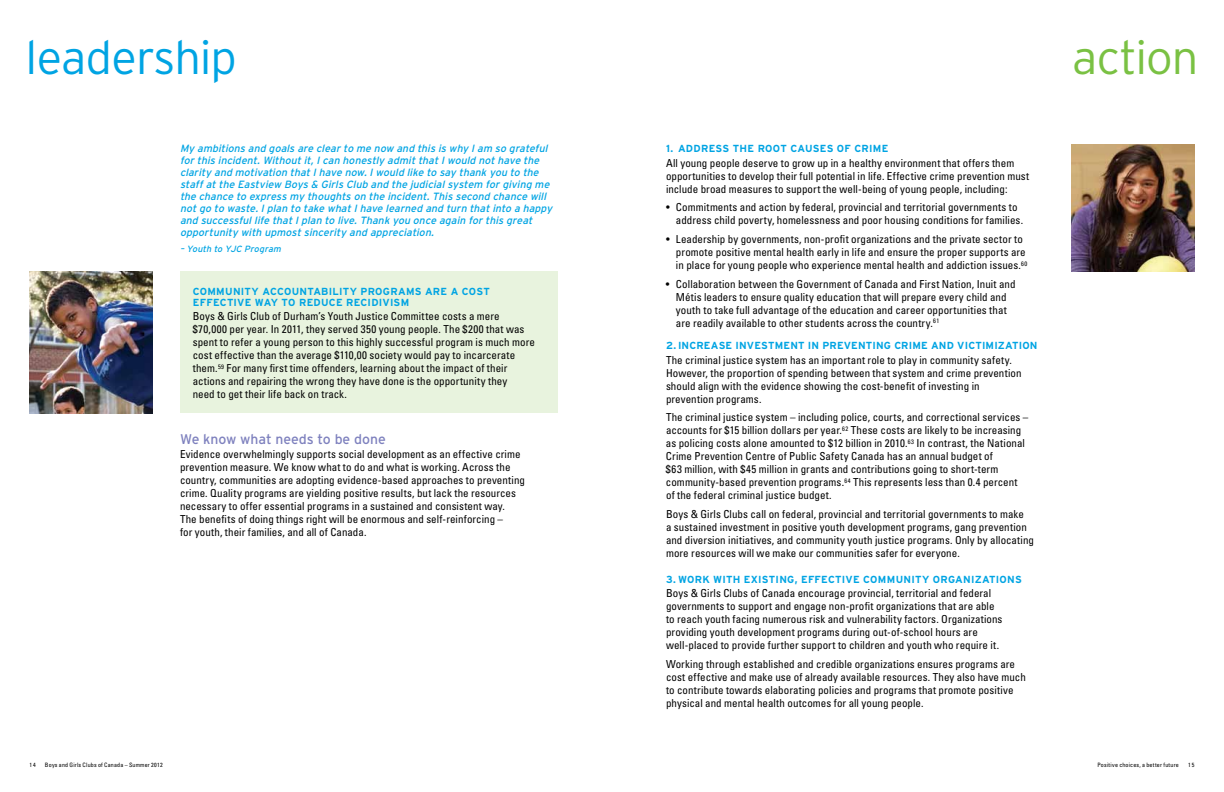
<style>
.page{position:relative;width:1224px;height:792px;background:#fff}
.page>*{position:absolute;margin:0;border:0;box-sizing:border-box;transform-origin:0 0}
.t1{font:300 47px "Interstate";letter-spacing:-.02em;color:#00a4e3}
.t2{font:300 47px "Interstate";letter-spacing:-.02em;color:#7ac143}
.t3{font:14px "Interstate";letter-spacing:-.005em;color:#7e81be}
.t4{font:condensed 11px/13px "Univers";letter-spacing:.005em;color:#000}
.t5{font:italic 10.5px/12px "Interstate";color:#00a4e3}
.t6{font:700 10.2px/11px "Interstate";letter-spacing:.02em;color:#00a4e3}
.t7{font:italic 9px "Interstate";color:#00a4e3}
.t8{font:condensed 6px "Univers";letter-spacing:.03em;color:#000}
</style>
<div class="page">
<div style="left:180px;top:272px;width:378px;height:141px;background:#e8f3de"></div>
<img style="left:29px;top:272px;width:123px;height:141px">
<img style="left:1072px;top:144px;width:123px;height:127px">
<h1 class="t1" style="left:26px;top:31px;width:213px">leadership</h1>
<h1 class="t2" style="left:1072px;top:31px;width:128px">action</h1>
<p class="t5" style="left:180px;top:143px;width:376px">My ambitions and goals are clearto me now and this is why I am so grateful forthis incident.Withoutit,I can honestly admitthatI would nothave the clarity and motivation thatI have now.I would like to say thank you to the staffatthe Eastview Boys &amp; Girls Club and the judicialsystem forgiving me the chance to express my thoughts on the incident.This second chance will notgo to waste.I plan to take whatI have learned and turn thatinto a happy and successfullife thatI plan to live.Thank you once again forthis great opportunity with upmostsincerity and appreciation.</p>
<p class="t7" style="left:180px;top:244px;width:105px">– Youth to YJC Program</p>
<p class="t6" style="left:193px;top:286px;width:299px">COMMUNITY ACCOUNTABILITY PROGRAMS ARE A COST<br>EFFECTIVE WAY TO REDUCE RECIDIVISM</p>
<p class="t4" style="left:193px;top:309px;width:344px">Boys &amp; Girls Club of Durham’s Youth Justice Committee costs a mere $70,000 per year. In 2011, they served 350 young people. The $200 that was spent to refer a young person to this highly successful program is much more cost effective than the average $110,00 society would pay to incarcerate them.<sup>59</sup> For many first time offenders, learning about the impact of their actions and repairing the wrong they have done is the opportunity they<br>need to get their life back on track.</p>
<p class="t3" style="left:180px;top:431px;width:207px">We know what needs to be done</p>
<p class="t4" style="left:180px;top:447px;width:347px">Evidence overwhelmingly supports social development as an effective crime prevention measure. We know what to do and what is working. Across the country, communities are adopting evidence-based approaches to preventing crime. Quality programs are yielding positive results, but lack the resources necessary to offer essential programs in a sustained and consistent way.<br>The benefits of doing things right will be enormous and self-reinforcing –<br>for youth, their families, and all of Canada.</p>
<p class="t6" style="left:666px;top:143px;width:224px">1. ADDRESS THE ROOT CAUSES OF CRIME</p>
<p class="t4" style="left:666px;top:156px;width:365px">All young people deserve to grow up in a healthy environment that offers them opportunities to develop their full potential in life. Effective crime prevention must include broad measures to support the well-being of young people, including:</p>
<p class="t4" style="left:676px;top:201px;width:349px;text-indent:-10px">• Commitments and action by federal, provincial and territorial governments to address child poverty, homelessness and poor housing conditions for families.</p>
<p class="t4" style="left:676px;top:233px;width:353px;text-indent:-10px">• Leadership by governments, non-profit organizations and the private sector to promote positive mental health early in life and ensure the proper supports are in place for young people who experience mental health and addiction issues.<sup>60</sup></p>
<p class="t4" style="left:676px;top:277px;width:341px;text-indent:-10px">• Collaboration between the Government of Canada and First Nation, Inuit and Métis leaders to ensure quality education that will prepare every child and youth to take full advantage of the education and career opportunities that are readily available to other students across the country.<sup>61</sup></p>
<p class="t6" style="left:666px;top:340px;width:373px">2. INCREASE INVESTMENT IN PREVENTING CRIME AND VICTIMIZATION</p>
<p class="t4" style="left:666px;top:353px;width:357px">The criminal justice system has an important role to play in community safety.<br>However, the proportion of spending between that system and crime prevention should align with the evidence showing the cost-benefit of investing in prevention programs.</p>
<p class="t4" style="left:666px;top:411px;width:364px">The criminal justice system – including police, courts, and correctional services – accounts for $15 billion dollars per year.<sup>62</sup> These costs are likely to be increasing as policing costs alone amounted to $12 billion in 2010.<sup>63</sup> In contrast, the National Crime Prevention Centre of Public Safety Canada has an annual budget of<br>$63 million, with $45 million in grants and contributions going to short-term community-based prevention programs.<sup>64</sup> This represents less than 0.4 percent of the federal criminal justice budget.</p>
<p class="t4" style="left:666px;top:507px;width:370px">Boys &amp; Girls Clubs call on federal, provincial and territorial governments to make<br>a sustained investment in positive youth development programs, gang prevention and diversion initiatives, and community youth justice programs. Only by allocating more resources will we make our communities safer for everyone.</p>
<p class="t6" style="left:666px;top:573px;width:357px">3. WORK WITH EXISTING, EFFECTIVE COMMUNITY ORGANIZATIONS</p>
<p class="t4" style="left:666px;top:586px;width:338px">Boys &amp; Girls Clubs of Canada encourage provincial, territorial and federal governments to support and engage non-profit organizations that are able to reach youth facing numerous risk and vulnerability factors. Organizations providing youth development programs during out-of-school hours are well-placed to provide further support to children and youth who require it.</p>
<p class="t4" style="left:666px;top:657px;width:361px">Working through established and credible organizations ensures programs are cost effective and make use of already available resources. They also have much to contribute towards elaborating policies and programs that promote positive physical and mental health outcomes for all young people.</p>
<p class="t8" style="left:29px;top:761px;width:8px">14</p>
<p class="t8" style="left:45px;top:761px;width:119px">Boys and Girls Clubs of Canada – Summer 2012</p>
<p class="t8" style="left:1097px;top:761px;width:83px">Positive choices, a better future</p>
<p class="t8" style="left:1188px;top:761px;width:8px">15</p>
</div>
